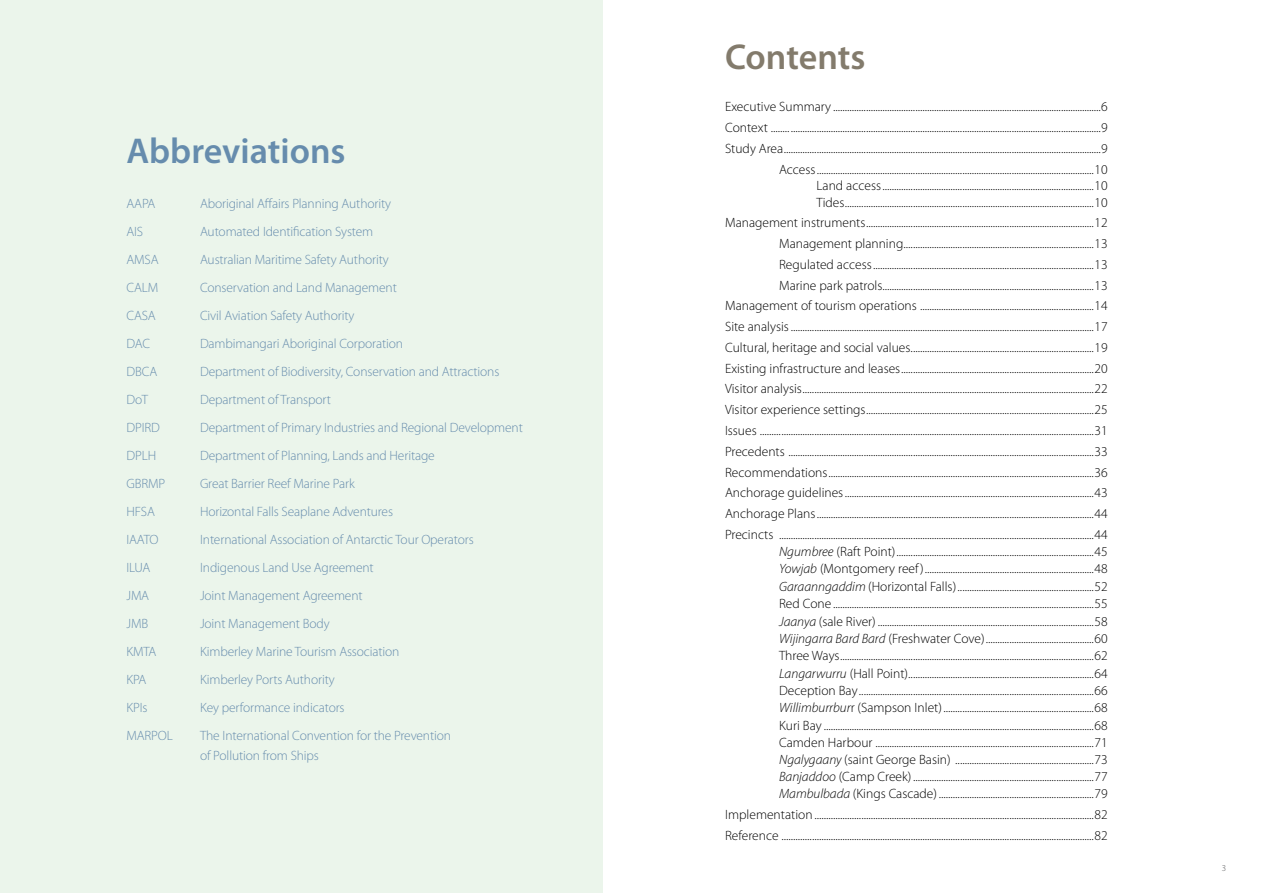
<style>
.page{position:relative;width:1263px;height:893px;background:#fff}
.page>*{position:absolute;margin:0;border:0;box-sizing:border-box;transform-origin:0 0}
.t1{font:600 36px "Myriad Pro";color:#668cad}
.t2{font:600 36px "Myriad Pro";letter-spacing:-.005em;color:#837b6c}
.t3{font:300 13.5px/20.7px "Myriad Pro";color:#000;text-align:right}
.t4{font:300 13.5px/19.5px "Myriad Pro";letter-spacing:-.01em;color:#668cad}
.t5{font:300 9px "Myriad Pro";color:#58595b}
.s1{font-style:italic}
</style>
<div class="page">
<div style="left:1px;top:0;width:602px;height:893px;background:#ebf5eb"></div>
<h1 class="t1" style="left:126px;top:128px;width:221px">Abbreviations</h1>
<p class="t4" style="left:126px;top:194px;width:30px">AAPA</p>
<p class="t4" style="left:200px;top:194px;width:193px">Aboriginal Affairs Planning Authority</p>
<p class="t4" style="left:126px;top:222px;width:18px">AIS</p>
<p class="t4" style="left:200px;top:222px;width:175px">Automated Identification System</p>
<p class="t4" style="left:126px;top:250px;width:34px">AMSA</p>
<p class="t4" style="left:200px;top:250px;width:190px">Australian Maritime Safety Authority</p>
<p class="t4" style="left:126px;top:278px;width:33px">CALM</p>
<p class="t4" style="left:200px;top:278px;width:198px">Conservation and Land Management</p>
<p class="t4" style="left:126px;top:306px;width:31px">CASA</p>
<p class="t4" style="left:200px;top:306px;width:156px">Civil Aviation Safety Authority</p>
<p class="t4" style="left:126px;top:334px;width:25px">DAC</p>
<p class="t4" style="left:200px;top:334px;width:205px">Dambimangari Aboriginal Corporation</p>
<p class="t4" style="left:126px;top:362px;width:32px">DBCA</p>
<p class="t4" style="left:200px;top:362px;width:301px">Department of Biodiversity, Conservation and Attractions</p>
<p class="t4" style="left:126px;top:390px;width:23px">DoT</p>
<p class="t4" style="left:200px;top:390px;width:132px">Department of Transport</p>
<p class="t4" style="left:126px;top:418px;width:35px">DPIRD</p>
<p class="t4" style="left:200px;top:418px;width:324px">Department of Primary Industries and Regional Development</p>
<p class="t4" style="left:126px;top:446px;width:31px">DPLH</p>
<p class="t4" style="left:200px;top:446px;width:236px">Department of Planning, Lands and Heritage</p>
<p class="t4" style="left:126px;top:474px;width:40px">GBRMP</p>
<p class="t4" style="left:200px;top:474px;width:156px">Great Barrier Reef Marine Park</p>
<p class="t4" style="left:126px;top:502px;width:30px">HFSA</p>
<p class="t4" style="left:200px;top:502px;width:194px">Horizontal Falls Seaplane Adventures</p>
<p class="t4" style="left:126px;top:530px;width:34px">IAATO</p>
<p class="t4" style="left:200px;top:530px;width:275px">International Association of Antarctic Tour Operators</p>
<p class="t4" style="left:126px;top:558px;width:25px">ILUA</p>
<p class="t4" style="left:200px;top:558px;width:175px">Indigenous Land Use Agreement</p>
<p class="t4" style="left:126px;top:586px;width:24px">JMA</p>
<p class="t4" style="left:200px;top:586px;width:164px">Joint Management Agreement</p>
<p class="t4" style="left:126px;top:614px;width:23px">JMB</p>
<p class="t4" style="left:200px;top:614px;width:131px">Joint Management Body</p>
<p class="t4" style="left:126px;top:642px;width:31px">KMTA</p>
<p class="t4" style="left:200px;top:642px;width:201px">Kimberley Marine Tourism Association</p>
<p class="t4" style="left:126px;top:670px;width:21px">KPA</p>
<p class="t4" style="left:200px;top:670px;width:136px">Kimberley Ports Authority</p>
<p class="t4" style="left:126px;top:698px;width:22px">KPIs</p>
<p class="t4" style="left:200px;top:698px;width:146px">Key performance indicators</p>
<p class="t4" style="left:126px;top:726px;width:48px">MARPOL</p>
<p class="t4" style="left:200px;top:726px;width:253px">The International Convention for the Prevention of Pollution from Ships</p>
<h1 class="t2" style="left:725px;top:34px;width:142px">Contents</h1>
<p class="t3" style="left:725px;top:96px;width:384px">Executive Summary ..................................................................................................................6<br>Context ............................................................................................................................................9<br>Study Area.......................................................................................................................................9<br>Access......................................................................................................................10</p>
<p class="t3" style="left:816px;top:177px;width:293px;line-height:16.5px;text-align:left">Land access..........................................................................................10<br>Tides..........................................................................................................10</p>
<p class="t3" style="left:725px;top:212px;width:384px">Management instruments.................................................................................................12<br>Management planning.................................................................................13<br>Regulated access..............................................................................................13<br>Marine park patrols..........................................................................................13<br>Management of tourism operations ..........................................................................14<br>Site analysis.................................................................................................................................17<br>Cultural, heritage and social values..............................................................................19<br>Existing infrastructure and leases..................................................................................20<br>Visitor analysis............................................................................................................................22<br>Visitor experience settings.................................................................................................25<br>Issues ..............................................................................................................................................31<br>Precedents ..................................................................................................................................33<br>Recommendations.................................................................................................................36<br>Anchorage guidelines..........................................................................................................43<br>Anchorage Plans......................................................................................................................44<br>Precincts ......................................................................................................................................44</p>
<p class="t3" style="left:779px;top:543px;width:330px;line-height:17.2px;text-align:justify"><span class="s1">Ngumbree</span> (Raft Point)....................................................................................45<br><span class="s1">Yowjab</span> (Montgomery reef )........................................................................48<br><span class="s1">Garaanngaddim</span> (Horizontal Falls)..........................................................52<br>Red Cone ...............................................................................................................55<br><span class="s1">Jaanya</span> (sale River) ............................................................................................58<br><span class="s1">Wijingarra Bard Bard</span> (Freshwater Cove)..............................................60<br>Three Ways............................................................................................................62<br><span class="s1">Langarwurru</span> (Hall Point)...............................................................................64<br>Deception Bay....................................................................................................66<br><span class="s1">Willimburrbur</span>r (Sampson Inlet)................................................................68<br>Kuri Bay ...................................................................................................................68<br>Camden Harbour .............................................................................................71<br><span class="s1">Ngalygaany</span> (saint George Basin) ...........................................................73<br><span class="s1">Banjaddoo</span> (Camp Creek).............................................................................77<br><span class="s1">Mambulbada</span> (Kings Cascade)..................................................................79</p>
<p class="t3" style="left:725px;top:804px;width:384px;text-align:left">Implementation.......................................................................................................................82<br>Reference .....................................................................................................................................82</p>
<p class="t5" style="left:1222px;top:863px;width:6px">3</p>
</div>
